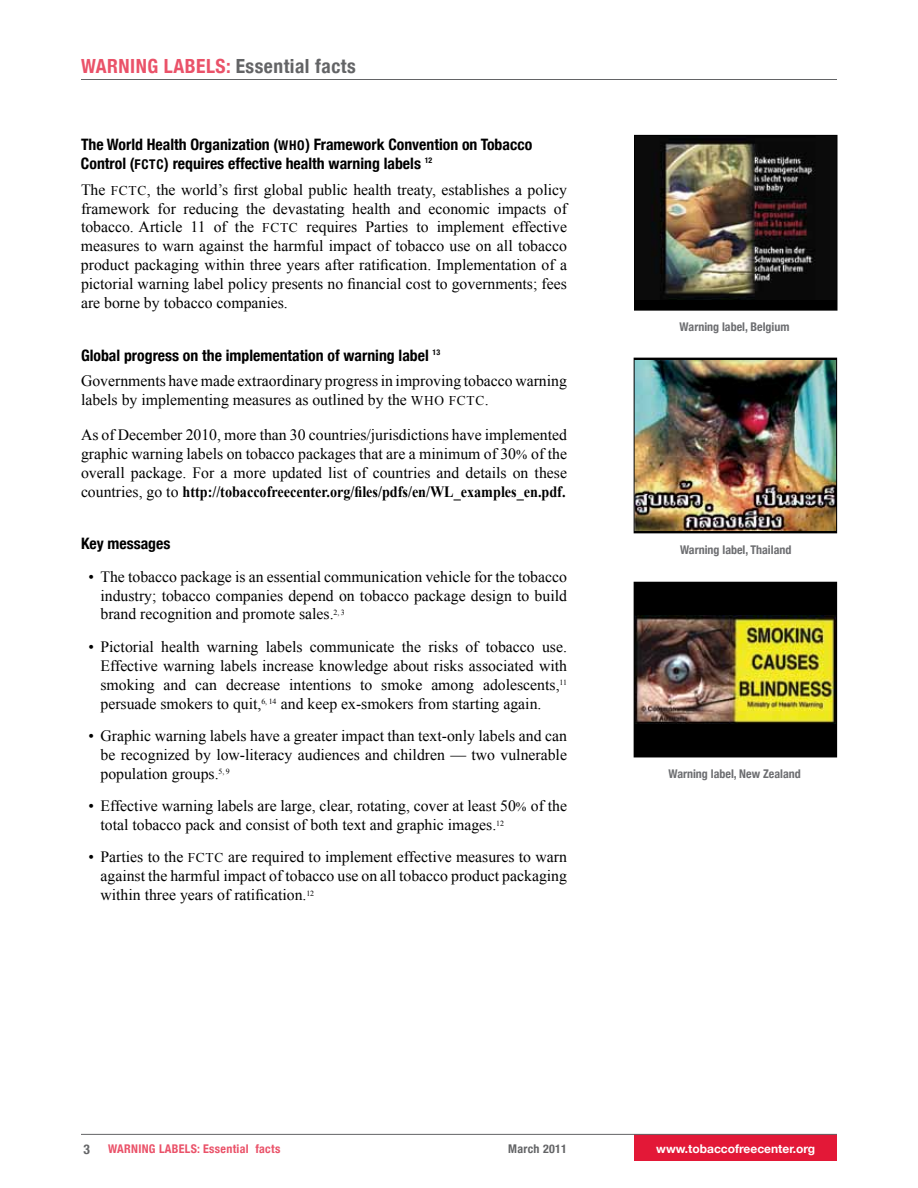
<style>
.page{position:relative;width:918px;height:1188px;background:#fff}
.page>*{position:absolute;margin:0;border:0;box-sizing:border-box;transform-origin:0 0}
.t1{font:700 condensed 19.5px "Helvetica Neue";letter-spacing:.025em;color:#ea5269}
.t2{font:15.75px/18.9px "Times New Roman";color:#000;text-align:justify}
.t3{font:700 condensed 15.75px/18.9px "Helvetica Neue";color:#000}
.t4{font:700 condensed 13.5px "Helvetica Neue";color:#636466}
.t5{font:700 condensed 12px "Helvetica Neue";color:#6d6e71}
.t6{font:700 condensed 12px "Helvetica Neue";letter-spacing:.025em;color:#ea5269}
.t7{font:700 12px "Helvetica Neue";color:#fff}
.t8{font:700 condensed 12px "Helvetica Neue";letter-spacing:.025em;color:#636466}
.s1{color:#636466}
.s2{font-size:13.35px}
.s3{font-weight:700}
.s4{font-size:12.75px}
</style>
<div class="page">
<div style="left:634px;top:1134px;width:203px;height:27px;background:#e31837"></div>
<hr style="left:81px;top:1134px;width:756px;height:1px;background:#636466">
<hr style="left:81px;top:79px;width:756px;height:1px;background:#636466">
<div style="left:634px;top:135px;width:203px;height:175px;background:#000"></div>
<img style="left:636px;top:137px;width:199px;height:163px">
<div style="left:634px;top:135px;width:203px;height:175px;border:1px solid #000"></div>
<img style="left:636px;top:361px;width:199px;height:169px">
<div style="left:634px;top:358px;width:203px;height:175px;border:1px solid #000"></div>
<div style="left:634px;top:582px;width:203px;height:175px;background:#000"></div>
<img style="left:636px;top:616px;width:199px;height:108px">
<p class="t1" style="left:81px;top:54px;width:276px">Warning Labels: <span class="s1">Essential facts</span></p>
<p class="t3" style="left:81px;top:135px;width:453px">The World Health Organization (<span class="s2">WHO</span>) Framework Convention on Tobacco<br>Control (<span class="s2">FCTC</span>) requires effective health warning labels <sup>12</sup></p>
<p class="t2" style="left:81px;top:180px;width:488px">The <span class="s2">FCTC</span>, the world’s first global public health treaty, establishes a policy framework for reducing the devastating health and economic impacts of tobacco. Article 11 of the <span class="s2">FCTC</span> requires Parties to implement effective measures to warn against the harmful impact of tobacco use on all tobacco product packaging within three years after ratification. Implementation of a pictorial warning label policy presents no financial cost to governments; fees are borne by tobacco companies.</p>
<p class="t3" style="left:81px;top:345px;width:361px">Global progress on the implementation of warning label <sup>13</sup></p>
<p class="t2" style="left:81px;top:371px;width:487px">Governments have made extraordinary progress in improving tobacco warning labels by implementing measures as outlined by the <span class="s2">WHO FCTC</span>.</p>
<p class="t2" style="left:81px;top:425px;width:488px">As of December 2010, more than 30 countries/jurisdictions have implemented graphic warning labels on tobacco packages that are a minimum of 30<span class="s2">%</span> of the overall package. For a more updated list of countries and details on these countries, go to <span class="s3">http://tobaccofreecenter.org/files/pdfs/en/WL_examples_en.pdf.</span></p>
<p class="t3" style="left:81px;top:534px;width:91px">Key messages</p>
<p class="t2" style="left:100px;top:567px;width:468px;text-indent:-12px">• The tobacco package is an essential communication vehicle for the tobacco industry; tobacco companies depend on tobacco package design to build brand recognition and promote sales.<sup>2,</sup> <sup>3</sup></p>
<p class="t2" style="left:101px;top:637px;width:468px;text-indent:-12px">• Pictorial health warning labels communicate the risks of tobacco use.<br>Effective warning labels increase knowledge about risks associated with smoking and can decrease intentions to smoke among adolescents,<sup>11 </sup>persuade smokers to quit,<sup>6,</sup> <sup>14</sup> and keep ex-smokers from starting again.</p>
<p class="t2" style="left:100px;top:726px;width:468px;text-indent:-12px">• Graphic warning labels have a greater impact than text-only labels and can be recognized by low-literacy audiences and children — two vulnerable population groups.<sup>5,</sup> <sup>9</sup></p>
<p class="t2" style="left:101px;top:796px;width:468px;text-indent:-12px">• Effective warning labels are large, clear, rotating, cover at least 50<span class="s4">%</span> of the total tobacco pack and consist of both text and graphic images.<sup>12</sup></p>
<p class="t2" style="left:101px;top:848px;width:468px;text-indent:-12px">• Parties to the <span class="s2">FCTC</span> are required to implement effective measures to warn against the harmful impact of tobacco use on all tobacco product packaging within three years of ratification.<sup>12</sup></p>
<p class="t5" style="left:680px;top:320px;width:111px">Warning label, Belgium</p>
<p class="t5" style="left:680px;top:543px;width:113px">Warning label, Thailand</p>
<p class="t5" style="left:668px;top:766px;width:134px">Warning label, New Zealand</p>
<p class="t4" style="left:83px;top:1141px;width:8px">3</p>
<p class="t6" style="left:108px;top:1142px;width:174px">Warning Labels: Essential facts</p>
<p class="t8" style="left:508px;top:1142px;width:60px">March 2011</p>
<p class="t7" style="left:656px;top:1142px;width:160px">www.tobaccofreecenter.org</p>
</div>
